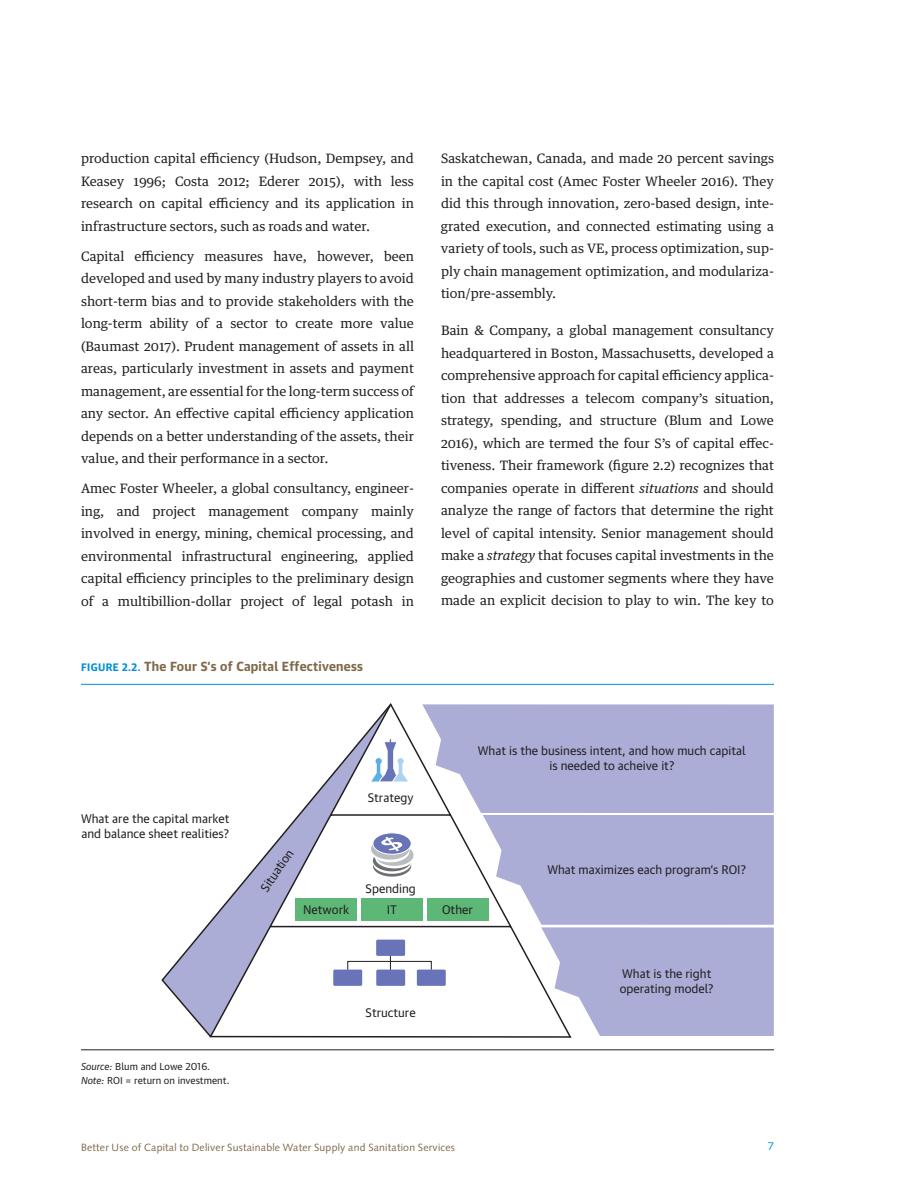
<style>
.page{position:relative;width:918px;height:1188px;background:#fff}
.page>*{position:absolute;margin:0;border:0;box-sizing:border-box;transform-origin:0 0}
.t1{font:12.9px/22.5px "Guardian Text Egyp";color:#231f20;text-align:justify}
.t2{font:700 12.75px "Guardian Text Sans";letter-spacing:.02em;color:#7f6949}
.t3{font:12px/15px "Guardian Text Sans";color:#231f20}
.t4{font:11.25px "Syntax";color:#0090d5}
.t5{font:10.5px "Syntax";letter-spacing:.02em;color:#7f6949}
.t6{font:9.75px/15px "Guardian Text Sans";color:#231f20}
.s1{font-size:10.5px;color:#0090d5}
.s2{font-style:italic}
</style>
<div class="page">
<hr style="left:81px;top:684px;width:693px;height:1px;background:#0090d5">
<svg style="left:161px;top:924px;width:47px;height:111px"></svg>
<div style="left:573px;top:704px;width:201px;height:332px;background:#abadd7"></div>
<svg style="left:208px;top:703px;width:365px;height:335px"></svg>
<div style="left:376px;top:940px;width:29px;height:16px;background:#6973b7;border-radius:2px"></div>
<div style="left:333px;top:970px;width:29px;height:16px;background:#6973b7;border-radius:2px"></div>
<div style="left:376px;top:970px;width:29px;height:16px;background:#6973b7;border-radius:2px"></div>
<div style="left:417px;top:970px;width:29px;height:16px;background:#6973b7;border-radius:2px"></div>
<div style="left:347px;top:961px;width:85px;height:9px;border:1px solid #231f20"></div>
<div style="left:296px;top:899px;width:61px;height:22px;background:#5db877"></div>
<div style="left:361px;top:899px;width:61px;height:22px;background:#5db877"></div>
<div style="left:427px;top:899px;width:61px;height:22px;background:#5db877"></div>
<svg style="left:373px;top:855px;width:38px;height:22px"></svg>
<svg style="left:373px;top:852px;width:38px;height:22px"></svg>
<svg style="left:373px;top:850px;width:38px;height:21px"></svg>
<svg style="left:375px;top:847px;width:39px;height:21px"></svg>
<svg style="left:375px;top:844px;width:39px;height:22px"></svg>
<div style="left:373px;top:835px;width:38px;height:22px;background:#eaebed;border-radius:50%"></div>
<div style="left:371px;top:841px;width:38px;height:21px;background:#fff;border-radius:50%"></div>
<svg style="left:371px;top:838px;width:38px;height:22px"></svg>
<svg style="left:373px;top:833px;width:38px;height:21px"></svg>
<div style="left:372px;top:832px;width:40px;height:23px;border:1px solid #fff;border-radius:50%"></div>
<svg style="left:380px;top:837px;width:23px;height:14px"></svg>
<svg style="left:369px;top:738px;width:42px;height:45px"></svg>
<hr style="left:81px;top:1050px;width:693px;height:1px;background:#231f20">
<p class="t1" style="left:81px;top:146px;width:335px">production capital efficiency (Hudson, Dempsey, and Keasey 1996; Costa 2012; Ederer 2015), with less research on capital efficiency and its application in infrastructure sectors, such as roads and water.</p>
<p class="t1" style="left:81px;top:243px;width:335px">Capital efficiency measures have, however, been developed and used by many industry players to avoid short-term bias and to provide stakeholders with the long-term ability of a sector to create more value (Baumast 2017). Prudent management of assets in all areas, particularly investment in assets and payment management, are essential for the long-term success of any sector. An effective capital efficiency application depends on a better understanding of the assets, their value, and their performance in a sector.</p>
<p class="t1" style="left:81px;top:476px;width:335px">Amec Foster Wheeler, a global consultancy, engineer&shy;ing, and project management company mainly involved in energy, mining, chemical processing, and environmental infrastructural engineering, applied capital efficiency principles to the preliminary design of a multibillion-dollar project of legal potash in</p>
<p class="t2" style="left:81px;top:655px;width:283px"><span class="s1">FIGURE 2.2.</span> The Four S’s of Capital Effectiveness</p>
<p class="t1" style="left:441px;top:146px;width:335px">Saskatchewan, Canada, and made 20 percent savings in the capital cost (Amec Foster Wheeler 2016). They did this through innovation, zero-based design, inte&shy;grated execution, and connected estimating using a variety of tools, such as VE, process optimization, sup&shy;ply chain management optimization, and modulariza&shy;tion/pre-assembly.</p>
<p class="t1" style="left:441px;top:318px;width:335px">Bain &amp; Company, a global management consultancy headquartered in Boston, Massachusetts, developed a comprehensive approach for capital efficiency applica&shy;tion that addresses a telecom company’s situation, strategy, spending, and structure (Blum and Lowe 2016), which are termed the four S’s of capital effec&shy;tiveness. Their framework (figure 2.2) recognizes that companies operate in different <span class="s2">situations</span> and should analyze the range of factors that determine the right level of capital intensity. Senior management should make a <span class="s2">strategy</span> that focuses capital investments in the geographies and customer segments where they have made an explicit decision to play to win. The key to</p>
<p class="t3" style="left:81px;top:810px;width:150px">What are the capital market and balance sheet realities?</p>
<p class="t3" style="left:256px;top:885px;width:50px;rotate:-56deg">Situation</p>
<p class="t3" style="left:368px;top:789px;width:47px">Strategy</p>
<p class="t3" style="left:366px;top:880px;width:52px">Spending</p>
<p class="t3" style="left:478px;top:742px;width:269px;text-align:center">What is the business intent, and how much capital is needed to acheive it?</p>
<p class="t3" style="left:547px;top:861px;width:200px">What maximizes each program’s ROI?</p>
<p class="t6" style="left:81px;top:1058px;width:150px"><span class="s2">Source:</span> Blum and Lowe 2016.<br><span class="s2">Note:</span> ROI = return on investment.</p>
<p class="t3" style="left:303px;top:901px;width:48px">Network</p>
<p class="t3" style="left:387px;top:901px;width:12px">IT</p>
<p class="t3" style="left:442px;top:901px;width:32px">Other</p>
<p class="t3" style="left:366px;top:1004px;width:52px">Structure</p>
<p class="t3" style="left:620px;top:965px;width:95px">What is the right operating model?</p>
<p class="t5" style="left:81px;top:1141px;width:375px">Better Use of Capital to Deliver Sustainable Water Supply and Sanitation Services</p>
<p class="t4" style="left:768px;top:1139px;width:8px">7</p>
</div>
